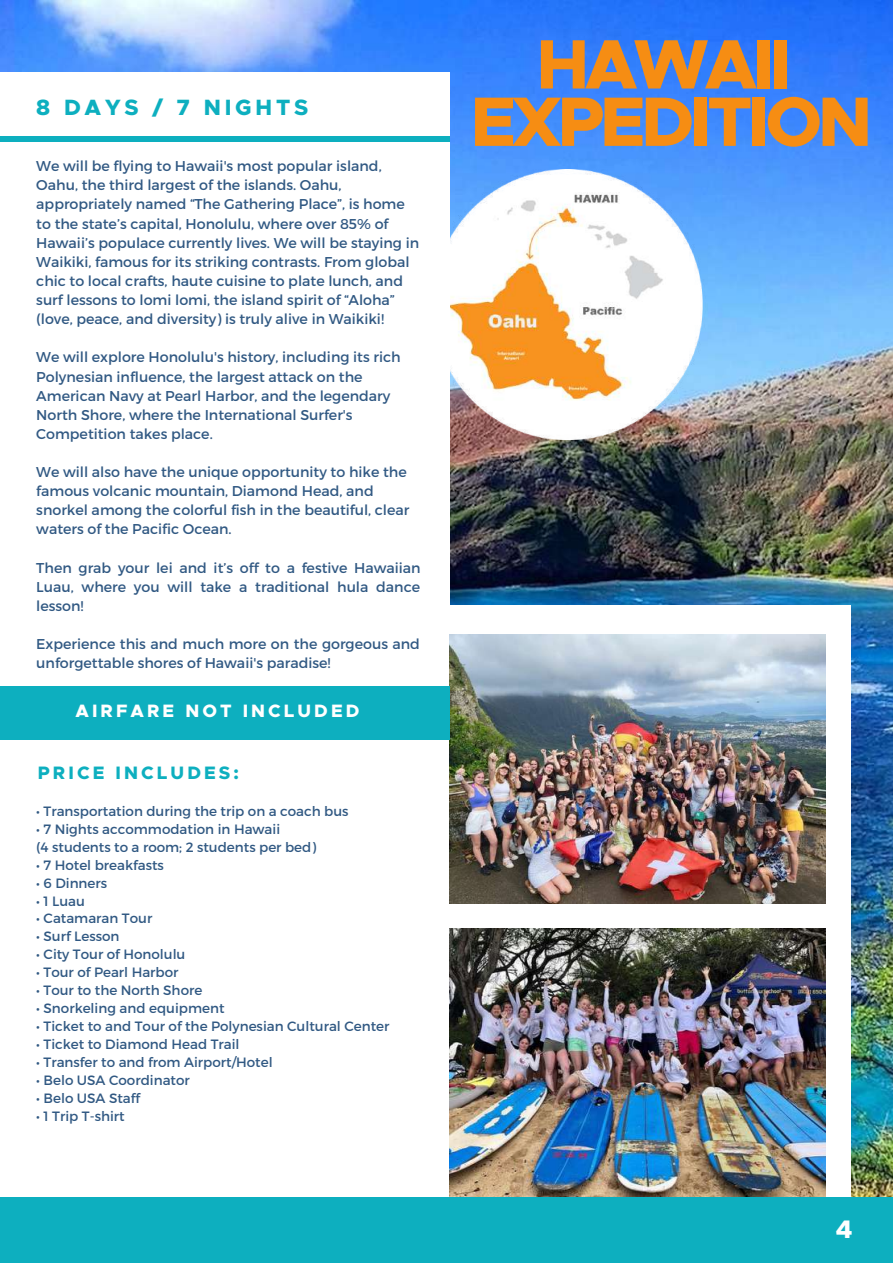
<style>
.page{position:relative;width:893px;height:1264px;background:#fff}
.page>*{position:absolute;margin:0;border:0;box-sizing:border-box;transform-origin:0 0}
.t1{font:800 70.2px/57.3px "Metropolis";letter-spacing:-.06em;color:#f68d13;text-align:center}
.t2{font:800 25.5px "Metropolis";color:#fff}
.t3{font:800 22.2px "Metropolis";letter-spacing:.17em;color:#0dafbf}
.t4{font:800 18px "Metropolis";letter-spacing:.17em;color:#fff}
.t5{font:800 18px "Metropolis";letter-spacing:.17em;color:#0dafbf}
.t6{font:14.25px/19px "Montserrat";color:#315983}
.t7{font:13.5px/18px "Montserrat";color:#315983}
</style>
<div class="page">
<img style="left:0;top:0;width:892px;height:1197px">
<div style="left:428px;top:605px;width:422px;height:603px;background:#fff"></div>
<img style="left:449px;top:170px;width:296px;height:270px">
<div style="left:0;top:72px;width:449px;height:1190px;background:#fff"></div>
<img style="left:449px;top:928px;width:376px;height:269px">
<div style="left:0;top:1197px;width:892px;height:65px;background:#0dafbf"></div>
<img style="left:449px;top:634px;width:376px;height:269px">
<div style="left:0;top:136px;width:449px;height:5px;background:#0dafbf"></div>
<div style="left:0;top:686px;width:449px;height:54px;background:#0dafbf"></div>
<h3 class="t3" style="left:36px;top:97px;width:273px">8 DAYS / 7 NIGHTS</h3>
<p class="t6" style="left:36px;top:156px;width:384px">We will be flying to Hawaii's most popular island, Oahu, the third largest of the islands. Oahu, appropriately named “The Gathering Place”, is home to the state’s capital, Honolulu, where over 85% of Hawaii’s populace currently lives. We will be staying in Waikiki, famous for its striking contrasts. From global chic to local crafts, haute cuisine to plate lunch, and surf lessons to lomi lomi, the island spirit of “Aloha” (love, peace, and diversity) is truly alive in Waikiki!</p>
<p class="t6" style="left:36px;top:347px;width:366px">We will explore Honolulu's history, including its rich Polynesian influence, the largest attack on the American Navy at Pearl Harbor, and the legendary North Shore, where the International Surfer's Competition takes place.</p>
<p class="t6" style="left:36px;top:462px;width:374px">We will also have the unique opportunity to hike the famous volcanic mountain, Diamond Head, and snorkel among the colorful fish in the beautiful, clear waters of the Pacific Ocean.</p>
<p class="t6" style="left:36px;top:557px;width:386px;text-align:justify">Then grab your lei and it’s off to a festive Hawaiian Luau, where you will take a traditional hula dance lesson!</p>
<p class="t6" style="left:36px;top:634px;width:385px">Experience this and much more on the gorgeous and unforgettable shores of Hawaii's paradise!</p>
<p class="t4" style="left:75px;top:703px;width:285px">AIRFARE NOT INCLUDED</p>
<p class="t5" style="left:38px;top:764px;width:202px">PRICE INCLUDES:</p>
<p class="t7" style="left:36px;top:801px;width:314px">• Transportation during the trip on a coach bus</p>
<p class="t7" style="left:36px;top:819px;width:281px">• 7 Nights accommodation in Hawaii<br>(4 students to a room; 2 students per bed)</p>
<p class="t7" style="left:36px;top:855px;width:129px">• 7 Hotel breakfasts</p>
<p class="t7" style="left:36px;top:873px;width:72px">• 6 Dinners</p>
<p class="t7" style="left:36px;top:891px;width:50px">• 1 Luau</p>
<p class="t7" style="left:36px;top:909px;width:117px">• Catamaran Tour</p>
<p class="t7" style="left:36px;top:927px;width:85px">• Surf Lesson</p>
<p class="t7" style="left:36px;top:945px;width:151px">• City Tour of Honolulu</p>
<p class="t7" style="left:36px;top:963px;width:144px">• Tour of Pearl Harbor</p>
<p class="t7" style="left:36px;top:981px;width:167px">• Tour to the North Shore</p>
<p class="t7" style="left:36px;top:998px;width:190px">• Snorkeling and equipment</p>
<p class="t7" style="left:36px;top:1016px;width:354px">• Ticket to and Tour of the Polynesian Cultural Center</p>
<p class="t7" style="left:36px;top:1034px;width:205px">• Ticket to Diamond Head Trail</p>
<p class="t7" style="left:36px;top:1052px;width:238px">• Transfer to and from Airport/Hotel</p>
<p class="t7" style="left:36px;top:1070px;width:155px">• Belo USA Coordinator</p>
<p class="t7" style="left:36px;top:1088px;width:105px">• Belo USA Staff</p>
<p class="t7" style="left:36px;top:1106px;width:90px">• 1 Trip T-shirt</p>
<h1 class="t1" style="left:470px;top:39px;width:403px">HAWAII<br>EXPEDITION</h1>
<h2 class="t2" style="left:835px;top:1217px;width:18px">4</h2>
</div>
